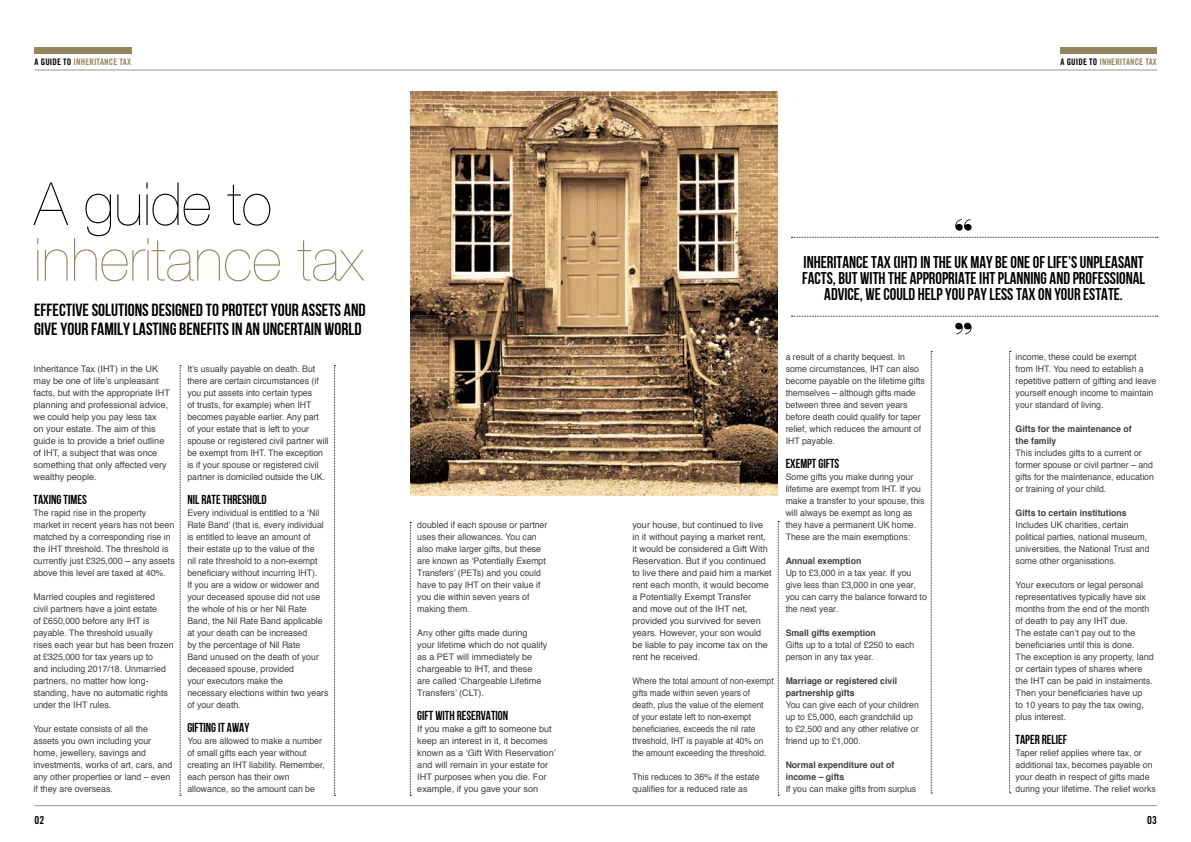
<style>
.page{position:relative;width:1191px;height:842px;background:#fff}
.page>*{position:absolute;margin:0;border:0;box-sizing:border-box;transform-origin:0 0}
.t1{font:200 59.5px "Helvetica Neue";color:#93855d}
.t2{font:200 59.5px "Helvetica Neue";color:#000}
.t3{font:17.6px/19.1px "Bebas Neue";color:#000}
.t4{font:17px/16px "Bebas Neue";color:#000;text-align:center}
.t5{font:13px "Bebas Neue";color:#000}
.t6{font:11px "Trade Gothic Bold Cond Twenty";color:#000}
.t7{font:9px/12px "Helvetica";color:#414042}
.t8{font:9px/12px "Helvetica";color:#414042;scale:.92 1}
.t9{font:700 9px/12px "Helvetica";color:#414042}
.t10{font:9px "Trade Gothic Bold Cond Twenty";letter-spacing:.01em;color:#93855d}
.s1{color:#000}
</style>
<div class="page">
<hr style="left:35px;top:805px;width:1122px;height:1px;background:#939598">
<div style="left:34px;top:47px;width:98px;height:6px;background:#93855d"></div>
<div style="left:1060px;top:47px;width:97px;height:6px;background:#93855d"></div>
<img style="left:410px;top:91px;width:368px;height:404px">
<svg style="left:334px;top:365px;width:2px;height:431px"></svg>
<svg style="left:180px;top:365px;width:1px;height:431px"></svg>
<svg style="left:410px;top:522px;width:1px;height:274px"></svg>
<hr style="left:35px;top:70px;width:1122px;height:1px;background:#939598">
<svg style="left:955px;top:323px;width:16px;height:11px"></svg>
<svg style="left:955px;top:219px;width:16px;height:12px"></svg>
<svg style="left:791px;top:237px;width:366px;height:1px"></svg>
<svg style="left:791px;top:316px;width:366px;height:1px"></svg>
<svg style="left:778px;top:521px;width:1px;height:275px"></svg>
<svg style="left:931px;top:351px;width:1px;height:443px"></svg>
<svg style="left:1009px;top:351px;width:1px;height:443px"></svg>
<p class="t10" style="left:35px;top:56px;width:98px"><span class="s1">A GUIDE TO</span> INHERITANCE TAX</p>
<p class="t10" style="left:1060px;top:56px;width:98px"><span class="s1">A GUIDE TO</span> INHERITANCE TAX</p>
<h1 class="t2" style="left:34px;top:170px;width:239px">A guide to</h1>
<h1 class="t1" style="left:34px;top:225px;width:331px">inheritance tax</h1>
<h2 class="t3" style="left:34px;top:299px;width:333px">EFFECTIVE SOLUTIONS DESIGNED TO PROTECT YOUR ASSETS AND<br>GIVE YOUR FAMILY LASTING BENEFITS IN AN UNCERTAIN WORLD</h2>
<p class="t7" style="left:187px;top:363px;width:143px">It’s usually payable on death. But there are certain circumstances (if you put assets into certain types<br>of trusts, for example) when IHT becomes payable earlier. Any part<br>of your estate that is left to your spouse or registered civil partner will be exempt from IHT. The exception is if your spouse or registered civil partner is domiciled outside the UK.</p>
<h3 class="t5" style="left:187px;top:492px;width:81px">NIL RATE THRESHOLD</h3>
<p class="t7" style="left:187px;top:507px;width:143px">Every individual is entitled to a ‘Nil<br>Rate Band’ (that is, every individual is entitled to leave an amount of their estate up to the value of the<br>nil rate threshold to a non-exempt beneficiary without incurring IHT).<br>If you are a widow or widower and your deceased spouse did not use the whole of his or her Nil Rate<br>Band, the Nil Rate Band applicable at your death can be increased<br>by the percentage of Nil Rate<br>Band unused on the death of your deceased spouse, provided<br>your executors make the<br>necessary elections within two years of your death.</p>
<h3 class="t5" style="left:187px;top:720px;width:63px">GIFTING IT AWAY</h3>
<p class="t7" style="left:187px;top:735px;width:139px">You are allowed to make a number of small gifts each year without creating an IHT liability. Remember, each person has their own allowance, so the amount can be</p>
<p class="t7" style="left:33px;top:363px;width:138px">Inheritance Tax (IHT) in the UK may be one of life’s unpleasant facts, but with the appropriate IHT planning and professional advice, we could help you pay less tax<br>on your estate. The aim of this guide is to provide a brief outline of IHT, a subject that was once something that only affected very wealthy people.</p>
<h3 class="t5" style="left:33px;top:492px;width:55px">TAXING TIMES</h3>
<p class="t7" style="left:33px;top:507px;width:143px">The rapid rise in the property market in recent years has not been matched by a corresponding rise in the IHT threshold. The threshold is currently just £325,000 – any assets above this level are taxed at 40%.</p>
<p class="t7" style="left:33px;top:591px;width:142px">Married couples and registered<br>civil partners have a joint estate<br>of £650,000 before any IHT is payable. The threshold usually rises each year but has been frozen at £325,000 for tax years up to<br>and including 2017/18. Unmarried partners, no matter how long&shy;standing, have no automatic rights under the IHT rules.</p>
<p class="t7" style="left:33px;top:723px;width:140px">Your estate consists of all the assets you own including your home, jewellery, savings and investments, works of art, cars, and any other properties or land – even if they are overseas.</p>
<p class="t7" style="left:417px;top:519px;width:132px">doubled if each spouse or partner uses their allowances. You can also make larger gifts, but these are known as ‘Potentially Exempt<br>Transfers’ (PETs) and you could have to pay IHT on their value if you die within seven years of making them.</p>
<p class="t7" style="left:417px;top:627px;width:132px">Any other gifts made during<br>your lifetime which do not qualify as a PET will immediately be chargeable to IHT, and these are called ‘Chargeable Lifetime<br>Transfers’ (CLT).</p>
<h3 class="t5" style="left:417px;top:708px;width:93px">GIFT WITH RESERVATION</h3>
<p class="t7" style="left:417px;top:723px;width:140px">If you make a gift to someone but keep an interest in it, it becomes known as a ‘Gift With Reservation’ and will remain in your estate for<br>IHT purposes when you die. For example, if you gave your son</p>
<h3 class="t4" style="left:802px;top:253px;width:344px">INHERITANCE TAX (IHT) IN THE UK MAY BE ONE OF LIFE’S UNPLEASANT<br>FACTS, BUT WITH THE APPROPRIATE IHT PLANNING AND PROFESSIONAL<br>ADVICE, WE COULD HELP YOU PAY LESS TAX ON YOUR ESTATE.</h3>
<p class="t7" style="left:632px;top:519px;width:141px">your house, but continued to live in it without paying a market rent, it would be considered a Gift With<br>Reservation. But if you continued to live there and paid him a market rent each month, it would become a Potentially Exempt Transfer<br>and move out of the IHT net, provided you survived for seven years. However, your son would be liable to pay income tax on the rent he received.</p>
<p class="t8" style="left:632px;top:675px;width:155px">Where the total amount of non-exempt gifts made within seven years of death, plus the value of the element<br>of your estate left to non-exempt beneficiaries, exceeds the nil rate threshold, IHT is payable at 40% on the amount exceeding the threshold.</p>
<p class="t7" style="left:632px;top:771px;width:129px">This reduces to 36% if the estate qualifies for a reduced rate as</p>
<p class="t7" style="left:785px;top:351px;width:141px">a result of a charity bequest. In some circumstances, IHT can also become payable on the lifetime gifts themselves – although gifts made between three and seven years before death could qualify for taper relief, which reduces the amount of<br>IHT payable.</p>
<h3 class="t5" style="left:785px;top:456px;width:55px">EXEMPT GIFTS</h3>
<p class="t7" style="left:785px;top:471px;width:140px">Some gifts you make during your lifetime are exempt from IHT. If you make a transfer to your spouse, this will always be exempt as long as they have a permanent UK home.<br>These are the main exemptions:</p>
<p class="t9" style="left:785px;top:555px;width:77px">Annual exemption</p>
<p class="t7" style="left:785px;top:567px;width:143px">Up to £3,000 in a tax year. If you give less than £3,000 in one year, you can carry the balance forward to the next year.</p>
<p class="t9" style="left:785px;top:627px;width:92px">Small gifts exemption</p>
<p class="t7" style="left:785px;top:639px;width:130px">Gifts up to a total of £250 to each person in any tax year.</p>
<p class="t9" style="left:785px;top:675px;width:113px">Marriage or registered civil partnership gifts</p>
<p class="t7" style="left:785px;top:699px;width:135px">You can give each of your children up to £5,000, each grandchild up to £2,500 and any other relative or friend up to £1,000.</p>
<p class="t9" style="left:785px;top:759px;width:110px">Normal expenditure out of income – gifts</p>
<p class="t7" style="left:785px;top:783px;width:132px">If you can make gifts from surplus</p>
<p class="t7" style="left:1015px;top:351px;width:142px">income, these could be exempt<br>from IHT. You need to establish a repetitive pattern of gifting and leave yourself enough income to maintain your standard of living.</p>
<p class="t9" style="left:1015px;top:423px;width:117px">Gifts for the maintenance of the family</p>
<p class="t7" style="left:1015px;top:447px;width:140px">This includes gifts to a current or former spouse or civil partner – and gifts for the maintenance, education or training of your child.</p>
<p class="t9" style="left:1015px;top:507px;width:113px">Gifts to certain institutions</p>
<p class="t7" style="left:1015px;top:519px;width:135px">Includes UK charities, certain political parties, national museum, universities, the National Trust and some other organisations.</p>
<p class="t7" style="left:1015px;top:579px;width:140px">Your executors or legal personal representatives typically have six months from the end of the month of death to pay any IHT due.<br>The estate can’t pay out to the beneficiaries until this is done.<br>The exception is any property, land or certain types of shares where the IHT can be paid in instalments.<br>Then your beneficiaries have up<br>to 10 years to pay the tax owing, plus interest.</p>
<h3 class="t5" style="left:1015px;top:732px;width:53px">TAPER RELIEF</h3>
<p class="t7" style="left:1015px;top:747px;width:142px">Taper relief applies where tax, or additional tax, becomes payable on your death in respect of gifts made during your lifetime. The relief works</p>
<p class="t6" style="left:35px;top:813px;width:11px">02</p>
<p class="t6" style="left:1147px;top:813px;width:11px">03</p>
</div>
